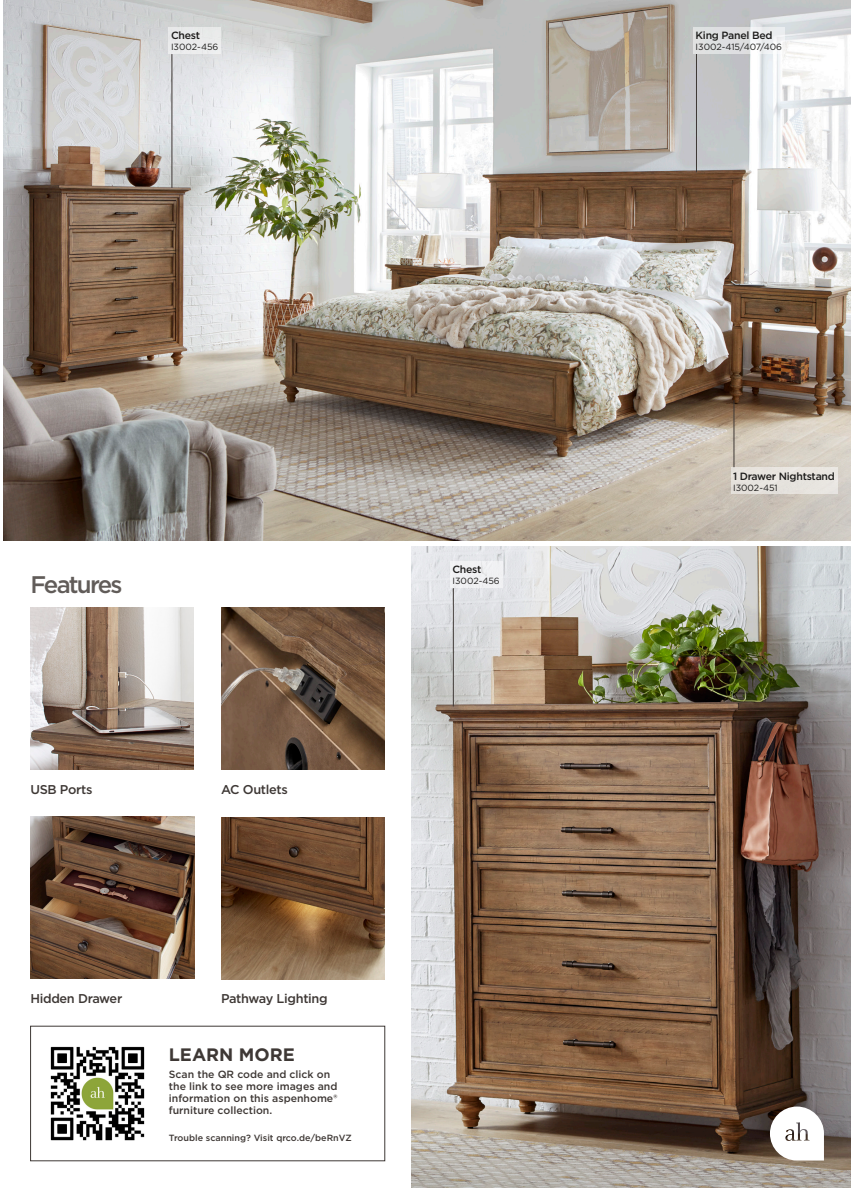
<style>
.page{position:relative;width:851px;height:1188px;background:#fff}
.page>*{position:absolute;margin:0;border:0;box-sizing:border-box;transform-origin:0 0}
.t1{font:500 24px "Gotham";letter-spacing:-.075em;color:#615c59}
.t2{font:700 18px "Gotham";color:#3e3835}
.t3{font:500 12.75px "Gotham";letter-spacing:-.025em;color:#3e3835}
.t4{font:500 10.5px/12px "Gotham";color:#3e3835}
.t5{font:500 10.5px "Gotham";letter-spacing:-.025em;color:#1c1b1a}
.t6{font:9px "Gotham";color:#1c1b1a}
.t7{font:500 9px "Gotham";color:#3e3835}
</style>
<div class="page">
<img style="left:412px;top:547px;width:438px;height:641px">
<img style="left:3px;top:0;width:847px;height:540px">
<hr style="left:696px;top:54px;width:1px;height:118px;background:#3e3835">
<svg style="left:693px;top:27px;width:91px;height:27px;fill:#dee1e1"></svg>
<hr style="left:733px;top:400px;width:1px;height:67px;background:#3e3835">
<div style="left:730px;top:467px;width:107px;height:27px;background:#e7e4de"></div>
<svg style="left:770px;top:1107px;width:54px;height:54px"></svg>
<hr style="left:453px;top:588px;width:1px;height:118px;background:#3e3835">
<div style="left:450px;top:561px;width:52px;height:27px;background:#f0f1f3"></div>
<img style="left:50px;top:1046px;width:95px;height:95px">
<hr style="left:171px;top:54px;width:1px;height:134px;background:#3e3835">
<div style="left:169px;top:27px;width:52px;height:27px;background:#eaebeb"></div>
<img style="left:30px;top:608px;width:164px;height:162px">
<img style="left:221px;top:608px;width:163px;height:162px">
<img style="left:30px;top:817px;width:164px;height:162px">
<img style="left:221px;top:817px;width:163px;height:162px">
<p class="t5" style="left:171px;top:29px;width:31px">Chest</p>
<p class="t6" style="left:171px;top:41px;width:49px">I3002-456</p>
<h1 class="t1" style="left:30px;top:569px;width:93px">Features</h1>
<p class="t3" style="left:30px;top:781px;width:64px">USB Ports</p>
<p class="t3" style="left:221px;top:781px;width:68px">AC Outlets</p>
<p class="t3" style="left:30px;top:990px;width:93px">Hidden Drawer</p>
<p class="t3" style="left:221px;top:990px;width:108px">Pathway Lighting</p>
<h2 class="t2" style="left:169px;top:1042px;width:128px">LEARN MORE</h2>
<p class="t4" style="left:169px;top:1068px;width:170px">Scan the QR code and click on the link to see more images and information on this aspenhome® furniture collection.</p>
<p class="t7" style="left:169px;top:1132px;width:184px">Trouble scanning? Visit qrco.de/beRnVZ</p>
<p class="t5" style="left:452px;top:563px;width:31px">Chest</p>
<p class="t6" style="left:452px;top:575px;width:49px">I3002-456</p>
<p class="t5" style="left:695px;top:29px;width:78px">King Panel Bed</p>
<p class="t6" style="left:695px;top:41px;width:88px">I3002-415/407/406</p>
<p class="t5" style="left:733px;top:469px;width:103px">1 Drawer Nightstand</p>
<p class="t6" style="left:733px;top:482px;width:46px">I3002-451</p>
</div>
